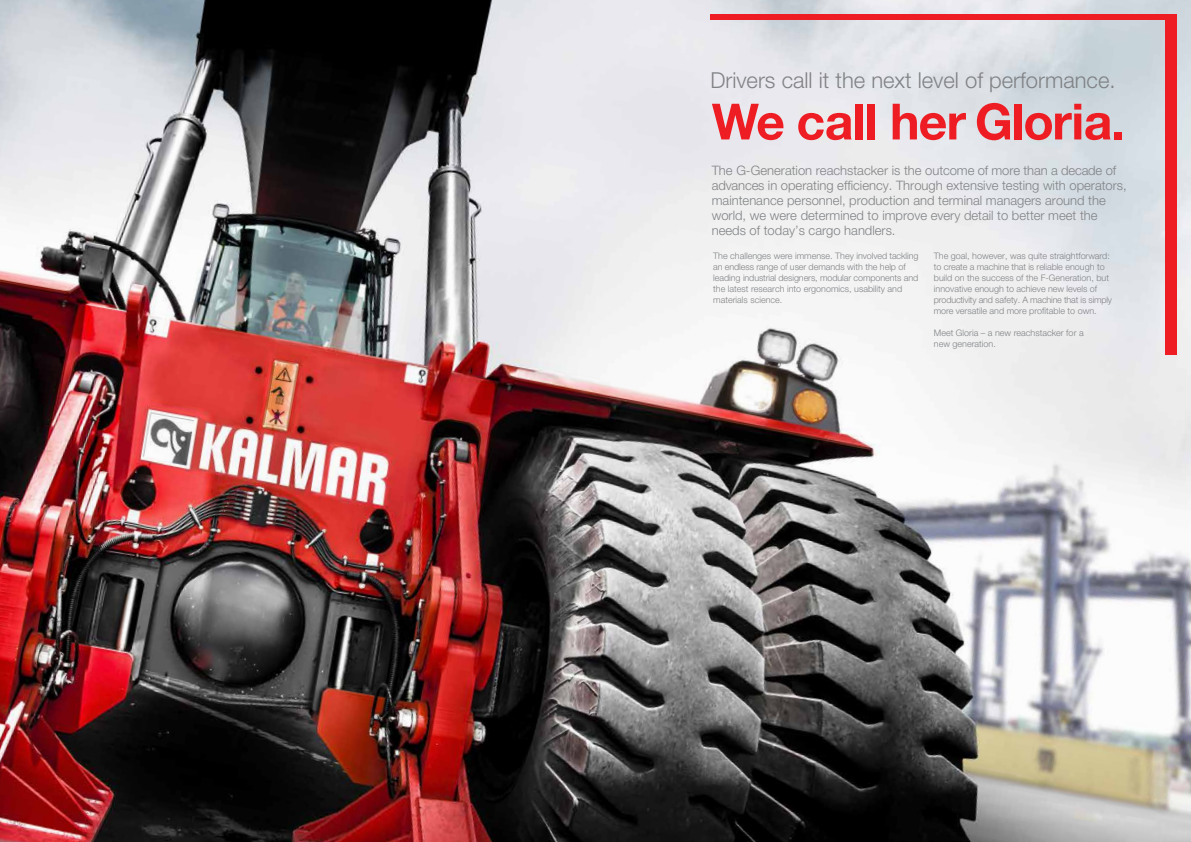
<style>
.page{position:relative;width:1191px;height:842px;background:#fff}
.page>*{position:absolute;margin:0;border:0;box-sizing:border-box;transform-origin:0 0}
.t1{font:700 50px "Helvetica Neue LT Std";letter-spacing:-.02em;color:#ee1d23}
.t2{font:300 22px "Helvetica Neue LT Std";color:#808285}
.t3{font:300 13px/15px "Helvetica Neue LT Std";color:#808285}
.t4{font:300 9px/11px "Helvetica Neue LT Std";color:#808285}
</style>
<div class="page">
<img style="left:0;top:0;width:1191px;height:842px">
<div style="left:1165px;top:14px;width:11px;height:340px;background:#ee1d23"></div>
<div style="left:710px;top:14px;width:465px;height:6px;background:#ee1d23"></div>
<h2 class="t2" style="left:710px;top:67px;width:407px">Drivers call it the next level of performance.</h2>
<h1 class="t1" style="left:711px;top:91px;width:414px">We call her Gloria.</h1>
<p class="t3" style="left:711px;top:162px;width:416px">The G-Generation reachstacker is the outcome of more than a decade of advances in operating efficiency. Through extensive testing with operators, maintenance personnel, production and terminal managers around the world, we were determined to improve every detail to better meet the needs of today’s cargo handlers.</p>
<p class="t4" style="left:713px;top:250px;width:207px">The challenges were immense. They involved tackling an endless range of user demands with the help of leading industrial designers, modular components and the latest research into ergonomics, usability and materials science.</p>
<p class="t4" style="left:934px;top:250px;width:180px">The goal, however, was quite straightforward: to create a machine that is reliable enough to build on the success of the F-Generation, but innovative enough to achieve new levels of productivity and safety. A machine that is simply more versatile and more profitable to own.</p>
<p class="t4" style="left:934px;top:327px;width:151px">Meet Gloria – a new reachstacker for a new generation.</p>
</div>
